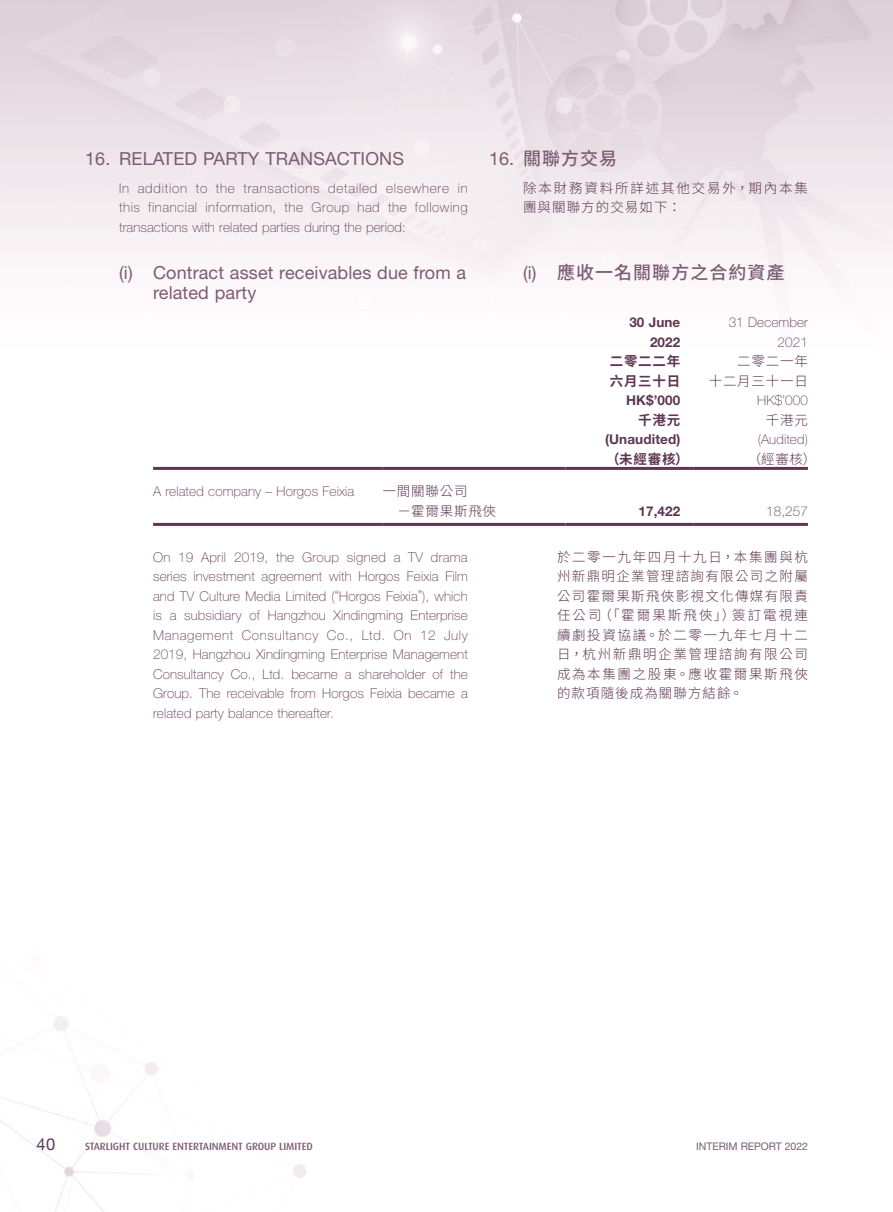
<style>
.page{position:relative;width:893px;height:1212px;background:#fff}
.page>*{position:absolute;margin:0;border:0;box-sizing:border-box;transform-origin:0 0}
.Heading_2{font:18px/19.5px "Helvetica Neue LT Std";letter-spacing:.01em;color:#7d5b73}
.C_Heading_2{font:500 18px "Source Han Sans TC";letter-spacing:.06em;color:#7d5b73}
.t1{font:16.5px "Helvetica Neue LT Std";color:#5e3653}
.Body_Text{font:100 13.5px/19.5px "Helvetica Neue LT Std";letter-spacing:.01em;color:#5e3653;text-align:justify}
.C_Body_Text{font:300 13.5px/19.5px "Source Han Sans TC";letter-spacing:.12em;color:#5e3653}
.Body_Text-2{font:700 13.5px "Helvetica Neue LT Std";letter-spacing:.01em;color:#5e3653}
.Body_Text-3{font:300 13.5px/19.5px "Source Han Sans TC";letter-spacing:.06em;color:#5e3653}
.Body_Text-4{font:700 13.5px "Source Han Sans TC";letter-spacing:.06em;color:#5e3653}
.t2{font:500 10.5px "Dax";letter-spacing:-.01em;color:#7d5b73}
.t3{font:10.5px "Helvetica Neue LT Std";letter-spacing:-.005em;color:#7d5b73}
.s1{font-family:"Helvetica Neue LT Std";font-weight:400}
</style>
<div class="page">
<hr style="left:153px;top:467px;width:230px;height:3px;background:#5e3653">
<hr style="left:383px;top:467px;width:183px;height:3px;background:#5e3653">
<hr style="left:566px;top:467px;width:127px;height:3px;background:#5e3653">
<hr style="left:693px;top:467px;width:115px;height:3px;background:#5e3653">
<hr style="left:153px;top:523px;width:230px;height:3px;background:#5e3653">
<hr style="left:383px;top:523px;width:183px;height:3px;background:#5e3653">
<hr style="left:566px;top:523px;width:127px;height:3px;background:#5e3653">
<hr style="left:693px;top:523px;width:115px;height:3px;background:#5e3653">
<p class="Heading_2" style="left:85px;top:148px;width:320px">16. RELATED PARTY TRANSACTIONS</p>
<p class="Body_Text" style="left:119px;top:178px;width:350px">In addition to the transactions detailed elsewhere in this financial information, the Group had the following transactions with related parties during the period:</p>
<p class="Heading_2" style="left:153px;top:263px;width:315px;text-indent:-34px">(i) Contract asset receivables due from a related party</p>
<p class="C_Heading_2" style="left:489px;top:148px;width:130px"><span class="s1">16.</span> 關聯方交易</p>
<p class="C_Body_Text" style="left:523px;top:178px;width:286px">除本財務資料所詳述其他交易外，期內本集團與關聯方的交易如下：</p>
<p class="C_Heading_2" style="left:523px;top:262px;width:263px"><span class="s1">(i)</span> 應收一名關聯方之合約資產</p>
<p class="Body_Text-2" style="left:629px;top:314px;width:53px">30 June</p>
<p class="Body_Text-2" style="left:650px;top:334px;width:32px">2022</p>
<p class="Body_Text-4" style="left:610px;top:354px;width:72px">二零二二年</p>
<p class="Body_Text-4" style="left:610px;top:373px;width:72px">六月三十日</p>
<p class="Body_Text" style="left:729px;top:313px;width:81px">31 December</p>
<p class="Body_Text" style="left:778px;top:332px;width:32px">2021</p>
<p class="Body_Text-3" style="left:737px;top:352px;width:72px">二零二一年</p>
<p class="Body_Text-3" style="left:709px;top:371px;width:101px">十二月三十一日</p>
<p class="Body_Text-2" style="left:626px;top:392px;width:56px">HK$’000</p>
<p class="Body_Text" style="left:757px;top:391px;width:52px">HK$’000</p>
<p class="Body_Text-4" style="left:638px;top:412px;width:44px">千港元</p>
<p class="Body_Text-3" style="left:766px;top:410px;width:44px">千港元</p>
<p class="Body_Text-2" style="left:605px;top:431px;width:77px">(Unaudited)</p>
<p class="Body_Text" style="left:758px;top:430px;width:52px">(Audited)</p>
<p class="Body_Text-4" style="left:606px;top:451px;width:84px">（未經審核）</p>
<p class="Body_Text-3" style="left:748px;top:449px;width:70px">（經審核）</p>
<p class="Body_Text" style="left:153px;top:482px;width:203px">A related company – Horgos Feixia</p>
<p class="Body_Text-3" style="left:398px;top:482px;width:100px;text-indent:-15px">一間關聯公司<br>－霍爾果斯飛俠</p>
<p class="Body_Text" style="left:153px;top:547px;width:316px">On 19 April 2019, the Group signed a TV drama series investment agreement with Horgos Feixia Film and TV Culture Media Limited (“Horgos Feixia”), which is a subsidiary of Hangzhou Xindingming Enterprise Management Consultancy Co., Ltd. On 12 July 2019, Hangzhou Xindingming Enterprise Management Consultancy Co., Ltd. became a shareholder of the Group. The receivable from Horgos Feixia became a related party balance thereafter.</p>
<p class="Body_Text-2" style="left:639px;top:503px;width:43px">17,422</p>
<p class="Body_Text" style="left:766px;top:501px;width:43px">18,257</p>
<p class="C_Body_Text" style="left:557px;top:547px;width:252px;text-align:justify">於二零一九年四月十九日，本集團與杭州新鼎明企業管理諮詢有限公司之附屬公司霍爾果斯飛俠影視文化傳媒有限責任公司（「霍爾果斯飛俠」）簽訂電視連續劇投資協議。於二零一九年七月十二日，杭州新鼎明企業管理諮詢有限公司成為本集團之股東。應收霍爾果斯飛俠的款項隨後成為關聯方結餘。</p>
<p class="t1" style="left:36px;top:1134px;width:20px">40</p>
<p class="t2" style="left:85px;top:1140px;width:229px">STARLIGHT CULTURE ENTERTAINMENT GROUP LIMITED</p>
<p class="t3" style="left:696px;top:1140px;width:113px">INTERIM REPORT 2022</p>
</div>
